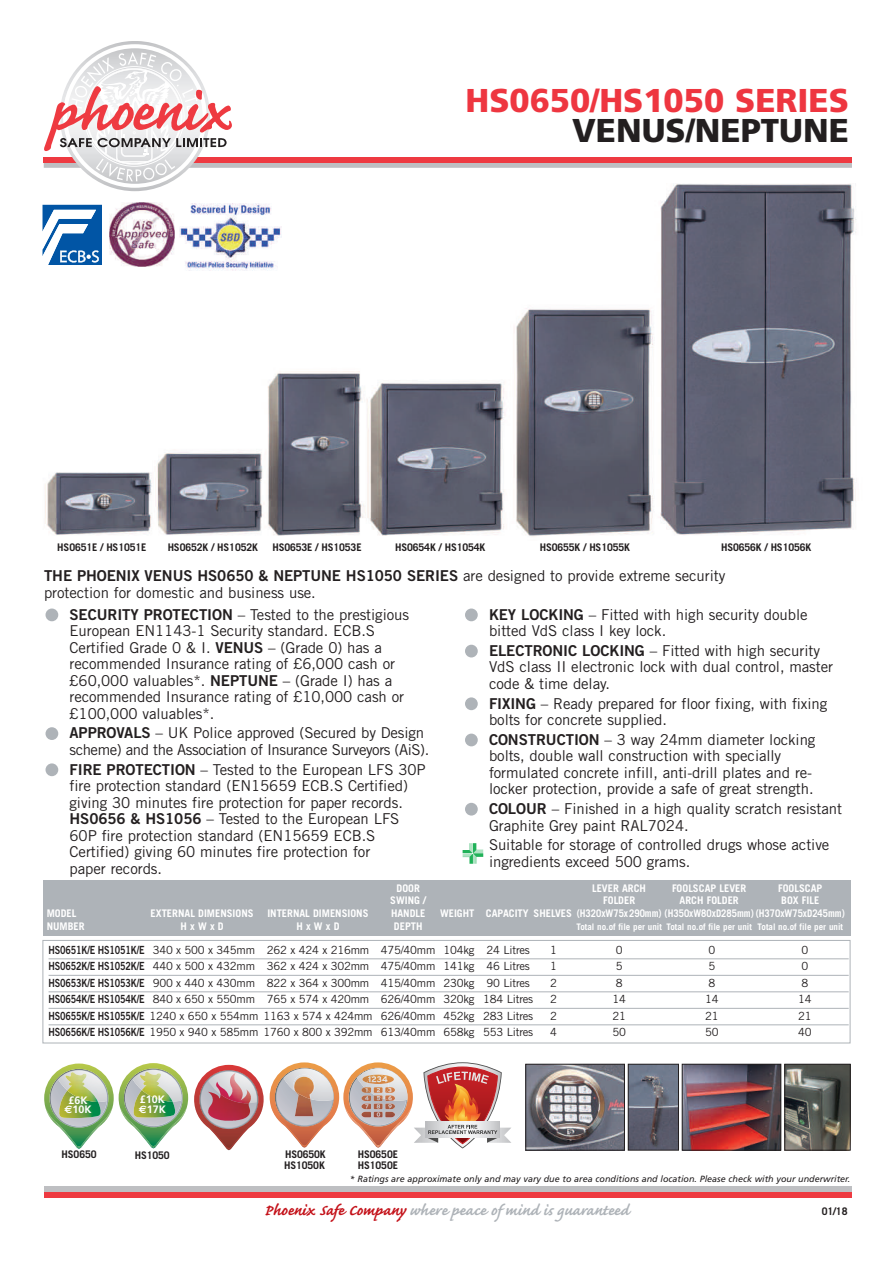
<style>
.page{position:relative;width:893px;height:1263px;background:#fff}
.page>*{position:absolute;margin:0;border:0;box-sizing:border-box;transform-origin:0 0}
.t1{font:900 33px "Frutiger";color:#ee3640}
.t2{font:900 33px "Frutiger";color:#231f20}
.t3{font:700 19.5px "Caflisch Script";color:#aeb3b8}
.t4{font:15px/16.5px "Trade Gothic";letter-spacing:-.005em;color:#231f20}
.t5{font:15px/16.5px "Trade Gothic";letter-spacing:-.03em;color:#231f20}
.t6{font:15px "Trade Gothic Bold Two";letter-spacing:-.005em;color:#231f20}
.t7{font:11.25px "Trade Gothic";letter-spacing:-.02em;color:#231f20}
.t8{font:700 10.8px/9.9px "Frutiger";color:#fff;text-align:center}
.t9{font:700 10.5px "Trade Gothic";color:#fff}
.t10{font:700 10.5px/10.5px "Trade Gothic";letter-spacing:-.01em;color:#231f20}
.t11{font:italic 9px "Frutiger";color:#231f20}
.t12{font:700 9px "Trade Gothic";color:#fff}
.s1{font-family:"Trade Gothic"}
.s2{font-family:"Trade Gothic Bold Two"}
.s3{font-family:"Euro Sans"}
.s4{color:#c4121a}
</style>
<div class="page">
<img style="left:42px;top:191px;width:814px;height:346px">
<div style="left:465px;top:734px;width:13px;height:12px;background:#aeb3b8;border-radius:50%"></div>
<div style="left:46px;top:608px;width:12px;height:13px;background:#aeb3b8;border-radius:50%"></div>
<div style="left:46px;top:727px;width:12px;height:13px;background:#aeb3b8;border-radius:50%"></div>
<div style="left:46px;top:763px;width:12px;height:13px;background:#aeb3b8;border-radius:50%"></div>
<div style="left:465px;top:608px;width:13px;height:13px;background:#aeb3b8;border-radius:50%"></div>
<div style="left:465px;top:697px;width:13px;height:13px;background:#aeb3b8;border-radius:50%"></div>
<div style="left:465px;top:803px;width:13px;height:12px;background:#aeb3b8;border-radius:50%"></div>
<div style="left:465px;top:645px;width:13px;height:12px;background:#aeb3b8;border-radius:50%"></div>
<svg style="left:43px;top:205px;width:59px;height:59px"></svg>
<div style="left:180px;top:203px;width:135px;height:90px;background:#fff"></div>
<img style="left:180px;top:203px;width:102px;height:68px">
<div style="left:109px;top:201px;width:67px;height:80px;background:#fff"></div>
<img style="left:110px;top:202px;width:64px;height:65px">
<svg style="left:463px;top:843px;width:20px;height:21px"></svg>
<img style="left:786px;top:1066px;width:62px;height:82px">
<div style="left:784px;top:1064px;width:66px;height:86px;border:1px solid #231f20"></div>
<img style="left:527px;top:1066px;width:96px;height:82px">
<div style="left:525px;top:1064px;width:100px;height:86px;border:1px solid #231f20"></div>
<img style="left:684px;top:1066px;width:95px;height:82px">
<div style="left:682px;top:1064px;width:99px;height:86px;border:1px solid #231f20"></div>
<img style="left:630px;top:1066px;width:47px;height:82px">
<div style="left:628px;top:1064px;width:51px;height:86px;border:1px solid #231f20"></div>
<img style="left:44px;top:1063px;width:144px;height:86px">
<img style="left:133px;top:1090px;width:43px;height:27px">
<img style="left:140px;top:1072px;width:32px;height:29px">
<img style="left:194px;top:1065px;width:70px;height:85px">
<img style="left:196px;top:1109px;width:66px;height:40px">
<img style="left:208px;top:1100px;width:42px;height:21px">
<img style="left:221px;top:1095px;width:30px;height:8px">
<div style="left:43px;top:940px;width:807px;height:103px;border:1px solid #aeb3b8"></div>
<hr style="left:49px;top:958px;width:800px;height:1px;background:#aeb3b8">
<hr style="left:49px;top:975px;width:800px;height:1px;background:#aeb3b8">
<hr style="left:49px;top:991px;width:800px;height:1px;background:#aeb3b8">
<hr style="left:49px;top:1008px;width:800px;height:1px;background:#aeb3b8">
<hr style="left:49px;top:1024px;width:800px;height:1px;background:#aeb3b8">
<svg style="left:270px;top:1062px;width:241px;height:86px"></svg>
<div style="left:43px;top:880px;width:807px;height:55px;background:#aeb3b8"></div>
<div style="left:44px;top:1187px;width:808px;height:5px;background:#bebfc2"></div>
<div style="left:44px;top:1192px;width:808px;height:5px;background:#ee3a41"></div>
<svg style="left:44px;top:41px;width:808px;height:150px"></svg>
<h1 class="t1" style="left:465px;top:87px;width:385px">HS0650/HS1050 SERIES</h1>
<h1 class="t2" style="left:572px;top:117px;width:278px">VENUS/NEPTUNE</h1>
<p class="t10" style="left:57px;top:543px;width:91px">HS0651E / HS1051E</p>
<p class="t10" style="left:168px;top:543px;width:92px">HS0652K / HS1052K</p>
<p class="t10" style="left:272px;top:543px;width:91px">HS0653E / HS1053E</p>
<p class="t10" style="left:395px;top:543px;width:92px">HS0654K / HS1054K</p>
<p class="t10" style="left:540px;top:543px;width:92px">HS0655K / HS1055K</p>
<p class="t10" style="left:721px;top:543px;width:92px">HS0656K / HS1056K</p>
<p class="t6" style="left:44px;top:570px;width:683px">THE PHOENIX VENUS HS0650 &amp; NEPTUNE HS1050 SERIES <span class="s1">are designed to provide extreme security</span></p>
<p class="t4" style="left:44px;top:585px;width:273px">protection for domestic and business use.</p>
<p class="t4" style="left:70px;top:607px;width:341px"><span class="s2">SECURITY PROTECTION</span> – Tested to the prestigious European EN1143-1 Security standard. ECB.S Certified Grade 0 &amp; I. <span class="s2">VENUS</span> – (Grade 0) has a recommended Insurance rating of £6,000 cash or £60,000 valuables*. <span class="s2">NEPTUNE</span> – (Grade I) has a recommended Insurance rating of £10,000 cash or £100,000 valuables*.</p>
<p class="t5" style="left:70px;top:726px;width:361px"><span class="s2">APPROVALS</span> – UK Police approved (Secured by Design scheme) and the Association of Insurance Surveyors (AiS).</p>
<p class="t4" style="left:70px;top:762px;width:358px"><span class="s2">FIRE PROTECTION</span> – Tested to the European LFS 30P fire protection standard (EN15659 ECB.S Certified) giving 30 minutes fire protection for paper records.<br><span class="s2">HS0656 &amp; HS1056</span> – Tested to the European LFS 60P fire protection standard (EN15659 ECB.S Certified) giving 60 minutes fire protection for<br>paper records.</p>
<p class="t4" style="left:489px;top:607px;width:320px"><span class="s2">KEY LOCKING</span> – Fitted with high security double bitted VdS class I key lock.</p>
<p class="t4" style="left:489px;top:644px;width:346px"><span class="s2">ELECTRONIC LOCKING</span> – Fitted with high security<br>VdS class II electronic lock with dual control, master code &amp; time delay.</p>
<p class="t4" style="left:489px;top:696px;width:340px"><span class="s2">FIXING</span> – Ready prepared for floor fixing, with fixing bolts for concrete supplied.</p>
<p class="t4" style="left:489px;top:733px;width:328px"><span class="s2">CONSTRUCTION</span> – 3 way 24mm diameter locking bolts, double wall construction with specially formulated concrete infill, anti-drill plates and re&shy;locker protection, provide a safe of great strength.</p>
<p class="t4" style="left:489px;top:802px;width:354px"><span class="s2">COLOUR</span> – Finished in a high quality scratch resistant<br>Graphite Grey paint RAL7024.</p>
<p class="t4" style="left:489px;top:838px;width:342px">Suitable for storage of controlled drugs whose active ingredients exceed 500 grams.</p>
<p class="t9" style="left:397px;top:884px;width:25px">DOOR</p>
<p class="t9" style="left:592px;top:884px;width:55px">LEVER ARCH</p>
<p class="t9" style="left:672px;top:884px;width:76px">FOOLSCAP LEVER</p>
<p class="t9" style="left:778px;top:884px;width:46px">FOOLSCAP</p>
<p class="t9" style="left:390px;top:897px;width:37px">SWING /</p>
<p class="t9" style="left:603px;top:897px;width:34px">FOLDER</p>
<p class="t9" style="left:680px;top:897px;width:61px">ARCH FOLDER</p>
<p class="t9" style="left:781px;top:897px;width:40px">BOX FILE</p>
<p class="t9" style="left:47px;top:909px;width:31px">MODEL</p>
<p class="t9" style="left:151px;top:909px;width:104px">EXTERNAL DIMENSIONS</p>
<p class="t9" style="left:267px;top:909px;width:103px">INTERNAL DIMENSIONS</p>
<p class="t9" style="left:391px;top:909px;width:36px">HANDLE</p>
<p class="t9" style="left:440px;top:909px;width:406px">WEIGHT CAPACITY SHELVES (H320xW75x290mm) (H350xW80xD285mm) (H370xW75xD245mm)</p>
<p class="t9" style="left:47px;top:922px;width:39px">NUMBER</p>
<p class="t9" style="left:181px;top:922px;width:45px">HxWxD</p>
<p class="t9" style="left:296px;top:922px;width:45px">HxWxD</p>
<p class="t9" style="left:394px;top:922px;width:30px">DEPTH</p>
<p class="t12" style="left:576px;top:923px;width:268px">Total no.of file per unit Total no.of file per unit Total no.of file per unit</p>
<p class="t7" style="left:49px;top:945px;width:483px"><span class="s2">HS0651K/E HS1051K/E</span> 340 x 500 x 345mm 262 x 424 x 216mm 475/40mm 104kg 24 Litres</p>
<p class="t7" style="left:550px;top:945px;width:8px">1</p>
<p class="t7" style="left:616px;top:945px;width:8px">0</p>
<p class="t7" style="left:708px;top:945px;width:8px">0</p>
<p class="t7" style="left:801px;top:945px;width:8px">0</p>
<p class="t7" style="left:49px;top:962px;width:483px"><span class="s2">HS0652K/E HS1052K/E</span> 440 x 500 x 432mm 362 x 424 x 302mm 475/40mm 141kg 46 Litres</p>
<p class="t7" style="left:550px;top:962px;width:8px">1</p>
<p class="t7" style="left:616px;top:962px;width:8px">5</p>
<p class="t7" style="left:708px;top:962px;width:8px">5</p>
<p class="t7" style="left:801px;top:962px;width:8px">0</p>
<p class="t7" style="left:49px;top:978px;width:483px"><span class="s2">HS0653K/E HS1053K/E</span> 900 x 440 x 430mm 822 x 364 x 300mm 415/40mm 230kg 90 Litres</p>
<p class="t7" style="left:550px;top:978px;width:8px">2</p>
<p class="t7" style="left:616px;top:978px;width:8px">8</p>
<p class="t7" style="left:708px;top:978px;width:8px">8</p>
<p class="t7" style="left:801px;top:978px;width:8px">8</p>
<p class="t7" style="left:49px;top:995px;width:486px"><span class="s2">HS0654K/E HS1054K/E</span> 840 x 650 x 550mm 765 x 574 x 420mm 626/40mm 320kg 184 Litres</p>
<p class="t7" style="left:550px;top:995px;width:8px">2</p>
<p class="t7" style="left:613px;top:995px;width:15px">14</p>
<p class="t7" style="left:705px;top:995px;width:15px">14</p>
<p class="t7" style="left:798px;top:995px;width:15px">14</p>
<p class="t7" style="left:49px;top:1011px;width:486px"><span class="s2">HS0655K/E HS1055K/E</span> 1240 x 650 x 554mm 1163 x 574 x 424mm 626/40mm 452kg 283 Litres</p>
<p class="t7" style="left:550px;top:1011px;width:8px">2</p>
<p class="t7" style="left:613px;top:1011px;width:15px">21</p>
<p class="t7" style="left:705px;top:1011px;width:15px">21</p>
<p class="t7" style="left:798px;top:1011px;width:15px">21</p>
<p class="t7" style="left:49px;top:1028px;width:486px"><span class="s2">HS0656K/E HS1056K/E</span> 1950 x 940 x 585mm 1760 x 800 x 392mm 613/40mm 658kg 553 Litres</p>
<p class="t7" style="left:550px;top:1028px;width:8px">4</p>
<p class="t7" style="left:613px;top:1028px;width:15px">50</p>
<p class="t7" style="left:705px;top:1028px;width:15px">50</p>
<p class="t7" style="left:798px;top:1028px;width:15px">40</p>
<p class="t8" style="left:64px;top:1096px;width:29px">£6K <span class="s3">€</span>10K</p>
<p class="t10" style="left:62px;top:1150px;width:37px">HS0650</p>
<p class="t8" style="left:139px;top:1095px;width:29px;text-align:left">£10K <span class="s3">€</span>17K</p>
<p class="t10" style="left:135px;top:1151px;width:37px">HS1050</p>
<p class="t10" style="left:284px;top:1150px;width:43px">HS0650K<br>HS1050K</p>
<p class="t10" style="left:358px;top:1150px;width:42px">HS0650E<br>HS1050E</p>
<p class="t11" style="left:350px;top:1175px;width:502px">* Ratings are approximate only and may vary due to area conditions and location. Please check with your underwriter.</p>
<h2 class="t3" style="left:264px;top:1197px;width:366px"><span class="s4">Phoenix Safe Company</span> where peace of mind is guaranteed</h2>
<p class="t10" style="left:822px;top:1207px;width:27px">01/18</p>
</div>
